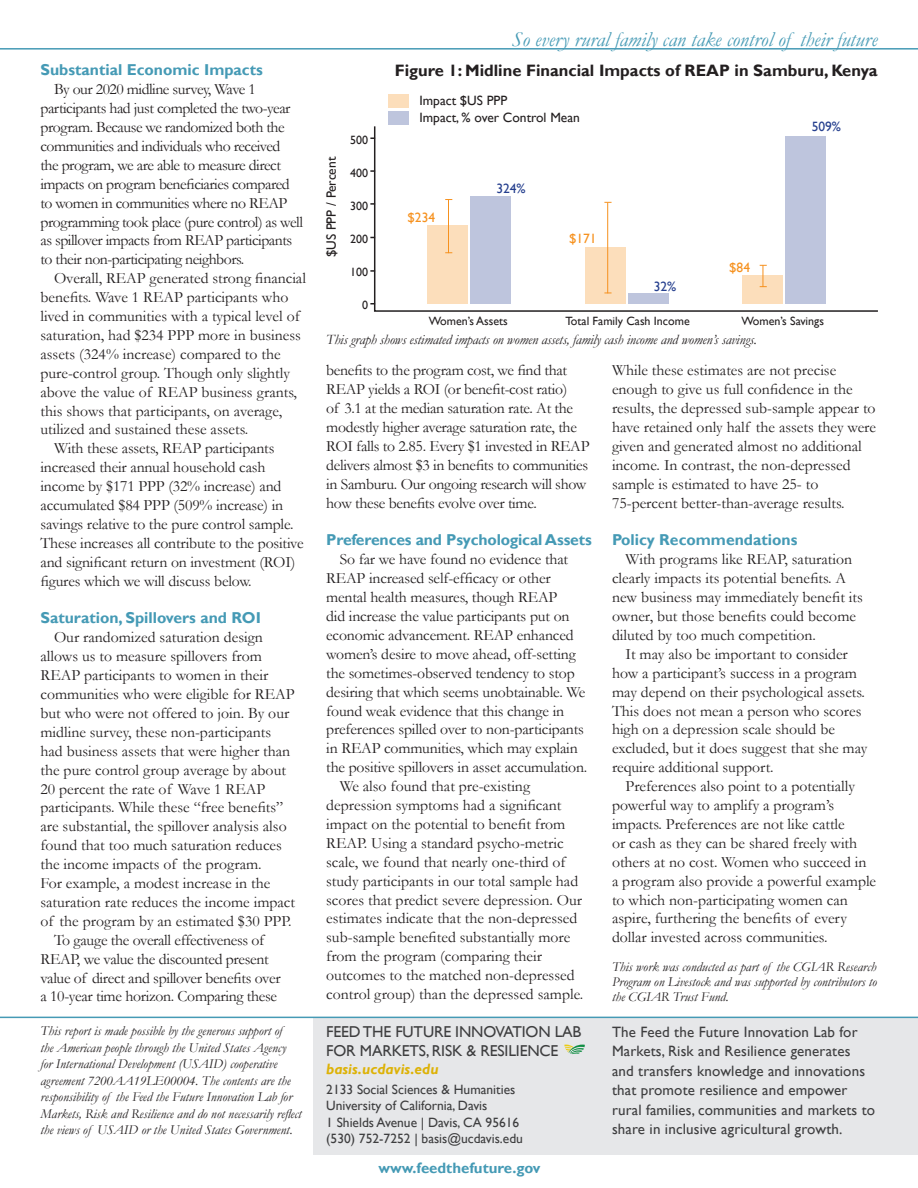
<style>
.page{position:relative;width:918px;height:1188px;background:#fff}
.page>*{position:absolute;margin:0;border:0;box-sizing:border-box;transform-origin:0 0}
.t1{font:italic 21px "Garamond";color:#459ab5}
.t2{font:700 16.5px "Gill Sans";color:#231f20}
.t3{font:15.75px/18.9px "Garamond";color:#231f20}
.t4{font:15.75px/18.9px "Garamond";letter-spacing:-.02em;color:#231f20}
.t5{font:15.75px/18.9px "Garamond";letter-spacing:-.03em;color:#231f20}
.t6{font:700 15.75px "Gill Sans";color:#459ab5}
.t7{font:15.75px "Gill Sans";letter-spacing:-.01em;color:#3e3e3f}
.t8{font:15px/19.5px "Gill Sans";letter-spacing:.01em;color:#3e3e3f}
.t9{font:700 15px "Gill Sans";color:#459ab5}
.t10{font:italic 700 15px "Gill Sans";color:#ddb207}
.t11{font:italic 14.25px "Garamond";letter-spacing:-.01em;color:#231f20}
.t12{font:italic 13.5px/16.5px "Garamond";color:#231f20}
.t13{font:13.5px "Gill Sans";color:#3e3e3f}
.t14{font:13.5px "Gill Sans";color:#231f20}
.t15{font:13.5px "Gill Sans";color:#f6911e}
.t16{font:13.5px "Gill Sans";color:#253f8e}
.t17{font:12px "Gill Sans";color:#231f20}
</style>
<div class="page">
<div style="left:314px;top:1017px;width:604px;height:138px;background:#e6e7e9"></div>
<svg style="left:564px;top:1045px;width:21px;height:9px"></svg>
<hr style="left:0;top:1017px;width:918px;height:1px;background:#459ab5">
<hr style="left:0;top:48px;width:918px;height:2px;background:#459ab5">
<svg style="left:373px;top:126px;width:505px;height:186px"></svg>
<div style="left:389px;top:95px;width:20px;height:13px;background:#fcdebb"></div>
<div style="left:389px;top:111px;width:20px;height:14px;background:#bec5dd"></div>
<hr style="left:448px;top:200px;width:1px;height:53px;background:#f6911e">
<hr style="left:607px;top:203px;width:1px;height:90px;background:#f6911e">
<svg style="left:760px;top:265px;width:7px;height:22px"></svg>
<p class="t6" style="left:40px;top:61px;width:224px">Substantial Economic Impacts</p>
<p class="t5" style="left:40px;top:79px;width:264px;text-indent:14px">By our 2020 midline survey, Wave 1 participants had just completed the two-year program. Because we randomized both the communities and individuals who received<br>the program, we are able to measure direct impacts on program beneficiaries compared to women in communities where no REAP programming took place (pure control) as well as spillover impacts from REAP participants to their non-participating neighbors.</p>
<p class="t3" style="left:40px;top:268px;width:267px;text-indent:14px">Overall, REAP generated strong financial benefits. Wave 1 REAP participants who lived in communities with a typical level of saturation, had $234 PPP more in business assets (324% increase) compared to the pure-control group. Though only slightly above the value of REAP business grants, this shows that participants, on average, utilized and sustained these assets.</p>
<p class="t3" style="left:40px;top:439px;width:265px;text-indent:14px">With these assets, REAP participants increased their annual household cash income by $171 PPP (32% increase) and accumulated $84 PPP (509% increase) in savings relative to the pure control sample.<br>These increases all contribute to the positive and significant return on investment (ROI) figures which we will discuss below.</p>
<p class="t6" style="left:40px;top:609px;width:222px">Saturation, Spillovers and ROI</p>
<p class="t3" style="left:40px;top:628px;width:256px;text-indent:14px">Our randomized saturation design allows us to measure spillovers from REAP participants to women in their communities who were eligible for REAP but who were not offered to join. By our midline survey, these non-participants had business assets that were higher than the pure control group average by about 20 percent the rate of Wave 1 REAP participants. While these “free benefits” are substantial, the spillover analysis also found that too much saturation reduces the income impacts of the program.<br>For example, a modest increase in the saturation rate reduces the income impact of the program by an estimated $30 PPP.</p>
<p class="t4" style="left:40px;top:930px;width:242px;text-indent:14px">To gauge the overall effectiveness of REAP, we value the discounted present value of direct and spillover benefits over a 10-year time horizon. Comparing these</p>
<p class="t12" style="left:40px;top:1022px;width:263px">This report is made possible by the generous support of<br>the American people through the United States Agency<br>for International Development (USAID) cooperative agreement 7200AA19LE00004. The contents are the responsibility of the Feed the Future Innovation Lab for Markets, Risk and Resilience and do not necessarily reflect the views of USAID or the United States Government.</p>
<p class="t1" style="left:512px;top:25px;width:367px">So every rural family can take control of their future</p>
<p class="t14" style="left:323px;top:257px;width:102px;rotate:-90deg">$US PPP / Percent</p>
<p class="t17" style="left:350px;top:133px;width:19px">500</p>
<p class="t17" style="left:350px;top:166px;width:19px">400</p>
<p class="t17" style="left:350px;top:199px;width:19px">300</p>
<p class="t17" style="left:350px;top:232px;width:19px">200</p>
<p class="t17" style="left:350px;top:265px;width:19px">100</p>
<p class="t17" style="left:362px;top:298px;width:7px">0</p>
<p class="t2" style="left:395px;top:60px;width:484px">Figure 1: Midline Financial Impacts of REAP in Samburu, Kenya</p>
<p class="t14" style="left:419px;top:93px;width:89px">Impact $US PPP</p>
<p class="t14" style="left:419px;top:109px;width:162px">Impact, % over Control Mean</p>
<p class="t16" style="left:812px;top:118px;width:31px">509%</p>
<p class="t15" style="left:408px;top:210px;width:29px">$234</p>
<p class="t16" style="left:496px;top:180px;width:31px">324%</p>
<p class="t15" style="left:569px;top:231px;width:29px">$171</p>
<p class="t16" style="left:654px;top:279px;width:24px">32%</p>
<p class="t15" style="left:729px;top:260px;width:22px">$84</p>
<p class="t17" style="left:429px;top:314px;width:81px">Women’s Assets</p>
<p class="t17" style="left:565px;top:314px;width:126px">Total Family Cash Income</p>
<p class="t17" style="left:742px;top:314px;width:84px">Women’s Savings</p>
<p class="t11" style="left:326px;top:330px;width:432px">This graph shows estimated impacts on women assets, family cash income and women’s savings.</p>
<p class="t4" style="left:326px;top:361px;width:265px">benefits to the program cost, we find that REAP yields a ROI (or benefit-cost ratio)<br>of 3.1 at the median saturation rate. At the modestly higher average saturation rate, the ROI falls to 2.85. Every $1 invested in REAP delivers almost $3 in benefits to communities in Samburu. Our ongoing research will show how these benefits evolve over time.</p>
<p class="t6" style="left:326px;top:531px;width:267px">Preferences and Psychological Assets</p>
<p class="t3" style="left:326px;top:550px;width:263px;text-indent:14px">So far we have found no evidence that REAP increased self-efficacy or other mental health measures, though REAP<br>did increase the value participants put on economic advancement. REAP enhanced women’s desire to move ahead, off-setting the sometimes-observed tendency to stop desiring that which seems unobtainable. We found weak evidence that this change in preferences spilled over to non-participants in REAP communities, which may explain the positive spillovers in asset accumulation.</p>
<p class="t3" style="left:326px;top:776px;width:259px;text-indent:14px">We also found that pre-existing depression symptoms had a significant impact on the potential to benefit from REAP. Using a standard psycho-metric scale, we found that nearly one-third of study participants in our total sample had scores that predict severe depression. Our estimates indicate that the non-depressed sub-sample benefited substantially more from the program (comparing their outcomes to the matched non-depressed control group) than the depressed sample.</p>
<p class="t7" style="left:326px;top:1023px;width:257px">FEED THE FUTURE INNOVATION LAB</p>
<p class="t7" style="left:326px;top:1042px;width:234px">FOR MARKETS, RISK &amp; RESILIENCE</p>
<p class="t10" style="left:326px;top:1060px;width:114px">basis.ucdavis.edu</p>
<p class="t13" style="left:326px;top:1081px;width:191px">2133 Social Sciences &amp; Humanities</p>
<p class="t13" style="left:326px;top:1098px;width:163px">University of California, Davis</p>
<p class="t13" style="left:326px;top:1114px;width:195px">1 Shields Avenue | Davis, CA 95616</p>
<p class="t13" style="left:326px;top:1131px;width:198px">(530) 752-7252 | basis@ucdavis.edu</p>
<p class="t9" style="left:378px;top:1159px;width:164px">www.feedthefuture.gov</p>
<p class="t3" style="left:612px;top:361px;width:266px">While these estimates are not precise enough to give us full confidence in the results, the depressed sub-sample appear to have retained only half the assets they were given and generated almost no additional income. In contrast, the non-depressed sample is estimated to have 25- to 75-percent better-than-average results.</p>
<p class="t6" style="left:612px;top:531px;width:187px">Policy Recommendations</p>
<p class="t3" style="left:612px;top:550px;width:252px;text-indent:14px">With programs like REAP, saturation clearly impacts its potential benefits. A new business may immediately benefit its owner, but those benefits could become diluted by too much competition.</p>
<p class="t3" style="left:612px;top:644px;width:257px;text-indent:14px">It may also be important to consider how a participant’s success in a program may depend on their psychological assets.<br>This does not mean a person who scores high on a depression scale should be excluded, but it does suggest that she may require additional support.</p>
<p class="t3" style="left:612px;top:776px;width:266px;text-indent:14px">Preferences also point to a potentially powerful way to amplify a program’s impacts. Preferences are not like cattle<br>or cash as they can be shared freely with others at no cost. Women who succeed in a program also provide a powerful example to which non-participating women can aspire, furthering the benefits of every dollar invested across communities.</p>
<p class="t12" style="left:612px;top:959px;width:267px;line-height:15px;text-align:justify">This work was conducted as part of the CGIAR Research Program on Livestock and was supported by contributors to the CGIAR Trust Fund.</p>
<p class="t8" style="left:612px;top:1022px;width:265px">The Feed the Future Innovation Lab for Markets, Risk and Resilience generates and transfers knowledge and innovations that promote resilience and empower rural families, communities and markets to share in inclusive agricultural growth.</p>
</div>
